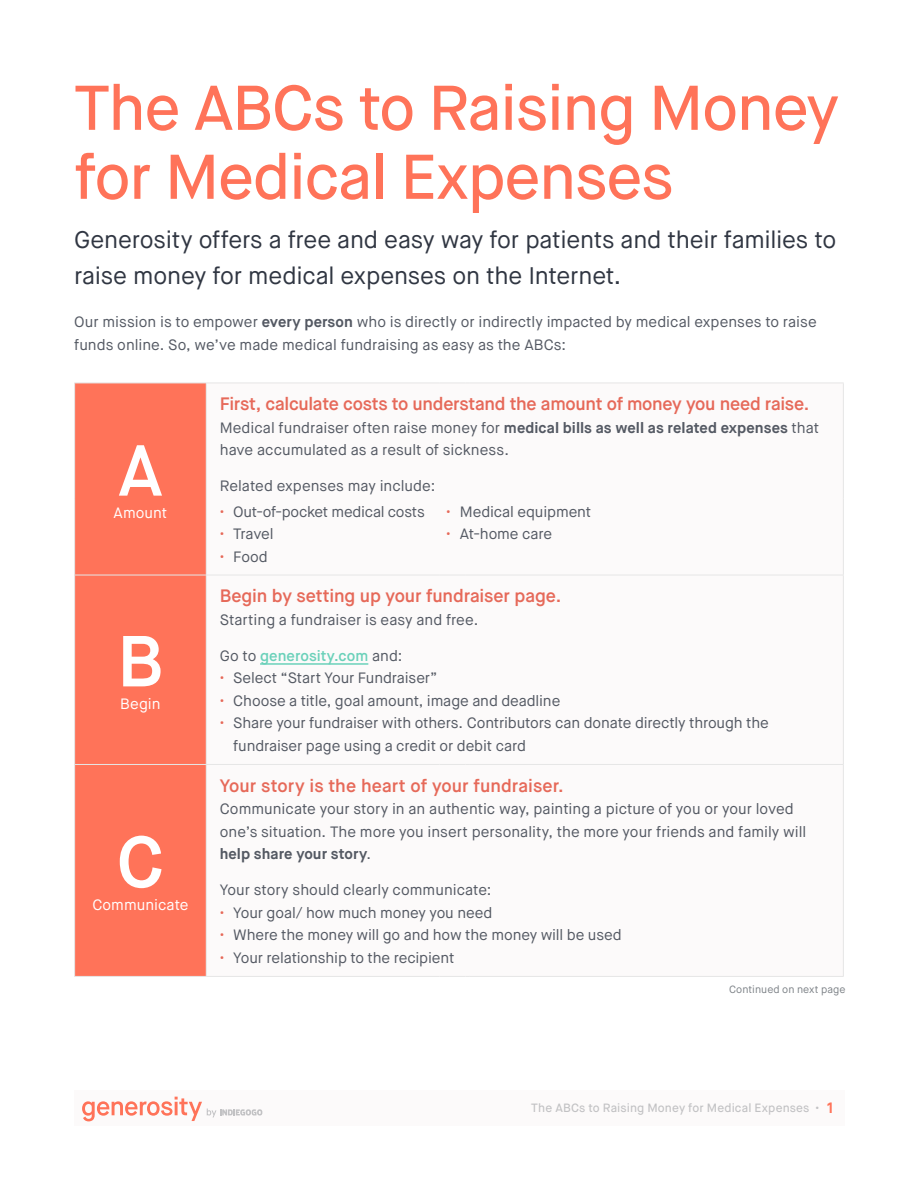
<style>
.page{position:relative;width:918px;height:1188px;background:#fff}
.page>*{position:absolute;margin:0;border:0;box-sizing:border-box;transform-origin:0 0}
.t1{font:600 72px "Maison Neue";color:#fff}
.t2{font:500 63px/69px "Maison Neue";letter-spacing:-.02em;color:#ff7359}
.t3{font:24px/36px "Maison Neue";letter-spacing:-.01em;color:#303642}
.t4{font:600 18px "Maison Neue";letter-spacing:-.01em;color:#e66959}
.t5{font:15px/22.5px "Maison Neue";letter-spacing:-.005em;color:#545963}
.t6{font:15px "Maison Neue";color:#fff}
.t7{font:600 15px "Maison Neue";color:#6bd1ba}
.t8{font:500 12px "Maison Neue";letter-spacing:.015em;color:#c2c2c4}
.t9{font:10.5px "Maison Neue";letter-spacing:.01em;color:#7d8287}
.s1{font-weight:700}
.s2{color:#e66959}
.s3{font-weight:400;color:#545963}
.s4{font-weight:700;font-size:15px;color:#ff7359}
</style>
<div class="page">
<div style="left:74px;top:1090px;width:771px;height:35px;background:#fcfafa"></div>
<svg style="left:82px;top:1097px;width:180px;height:24px"></svg>
<div style="left:75px;top:384px;width:131px;height:592px;background:#ff7359"></div>
<hr style="left:74px;top:383px;width:132px;height:1px;background:#e6e6e6">
<hr style="left:74px;top:383px;width:1px;height:115px;background:#e6e6e6">
<hr style="left:74px;top:498px;width:1px;height:77px;background:#e6e6e6">
<hr style="left:206px;top:383px;width:234px;height:1px;background:#e6e6e6">
<hr style="left:206px;top:383px;width:1px;height:115px;background:#e6e6e6">
<svg style="left:440px;top:383px;width:30px;height:1px"></svg>
<hr style="left:470px;top:383px;width:374px;height:1px;background:#e6e6e6">
<hr style="left:843px;top:383px;width:1px;height:115px;background:#e6e6e6">
<hr style="left:206px;top:498px;width:1px;height:77px;background:#e6e6e6">
<hr style="left:843px;top:498px;width:1px;height:77px;background:#e6e6e6">
<hr style="left:74px;top:575px;width:132px;height:1px;background:#e6e6e6">
<hr style="left:74px;top:575px;width:1px;height:189px;background:#e6e6e6">
<hr style="left:206px;top:575px;width:234px;height:1px;background:#e6e6e6">
<hr style="left:206px;top:575px;width:1px;height:189px;background:#e6e6e6">
<svg style="left:440px;top:575px;width:30px;height:1px"></svg>
<hr style="left:470px;top:575px;width:374px;height:1px;background:#e6e6e6">
<hr style="left:843px;top:575px;width:1px;height:189px;background:#e6e6e6">
<hr style="left:74px;top:764px;width:132px;height:1px;background:#e6e6e6">
<hr style="left:74px;top:765px;width:1px;height:211px;background:#e6e6e6">
<hr style="left:206px;top:764px;width:234px;height:1px;background:#e6e6e6">
<hr style="left:206px;top:765px;width:1px;height:211px;background:#e6e6e6">
<svg style="left:440px;top:764px;width:30px;height:1px"></svg>
<hr style="left:470px;top:764px;width:374px;height:1px;background:#e6e6e6">
<hr style="left:843px;top:765px;width:1px;height:211px;background:#e6e6e6">
<hr style="left:74px;top:976px;width:132px;height:1px;background:#e6e6e6">
<hr style="left:206px;top:976px;width:234px;height:1px;background:#e6e6e6">
<svg style="left:440px;top:976px;width:30px;height:1px"></svg>
<hr style="left:470px;top:976px;width:374px;height:1px;background:#e6e6e6">
<hr style="left:260px;top:663px;width:108px;height:2px;background:#6bd1ba">
<h2 class="t2" style="left:74px;top:74px;width:766px">The ABCs to Raising Money for Medical Expenses</h2>
<h3 class="t3" style="left:74px;top:222px;width:764px">Generosity offers a free and easy way for patients and their families to raise money for medical expenses on the Internet.</h3>
<p class="t5" style="left:74px;top:311px;width:744px">Our mission is to empower <span class="s1">every person</span> who is directly or indirectly impacted by medical expenses to raise funds online. So, we’ve made medical fundraising as easy as the ABCs:</p>
<h1 class="t1" style="left:118px;top:425px;width:46px">A</h1>
<p class="t6" style="left:114px;top:503px;width:55px">Amount</p>
<h1 class="t1" style="left:117px;top:616px;width:48px">B</h1>
<p class="t6" style="left:120px;top:694px;width:42px">Begin</p>
<h1 class="t1" style="left:117px;top:817px;width:49px">C</h1>
<p class="t6" style="left:92px;top:895px;width:98px">Communicate</p>
<p class="t4" style="left:220px;top:393px;width:591px">First, calculate costs to understand the amount of money you need raise.</p>
<p class="t5" style="left:220px;top:417px;width:601px">Medical fundraiser often raise money for <span class="s1">medical bills as well as related expenses</span> that have accumulated as a result of sickness.</p>
<p class="t5" style="left:220px;top:475px;width:217px">Related expenses may include:</p>
<p class="t5" style="left:220px;top:500px;width:207px"><span class="s2">•</span> Out-of-pocket medical costs</p>
<p class="t5" style="left:220px;top:523px;width:55px"><span class="s2">•</span> Travel</p>
<p class="t5" style="left:220px;top:545px;width:50px"><span class="s2">•</span> Food</p>
<p class="t5" style="left:446px;top:500px;width:146px"><span class="s2">•</span> Medical equipment</p>
<p class="t5" style="left:446px;top:523px;width:107px"><span class="s2">•</span> At-home care</p>
<p class="t4" style="left:220px;top:585px;width:343px">Begin by setting up your fundraiser page.</p>
<p class="t5" style="left:220px;top:609px;width:260px">Starting a fundraiser is easy and free.</p>
<p class="t7" style="left:220px;top:646px;width:184px"><span class="s3">Go to</span> generosity.com <span class="s3">and:</span></p>
<p class="t5" style="left:220px;top:667px;width:219px"><span class="s2">•</span> Select “Start Your Fundraiser”</p>
<p class="t5" style="left:220px;top:690px;width:342px"><span class="s2">•</span> Choose a title, goal amount, image and deadline</p>
<p class="t5" style="left:233px;top:712px;width:537px;text-indent:-14px"><span class="s2">•</span> Share your fundraiser with others. Contributors can donate directly through the fundraiser page using a credit or debit card</p>
<p class="t4" style="left:220px;top:774px;width:346px">Your story is the heart of your fundraiser.</p>
<p class="t5" style="left:220px;top:798px;width:588px">Communicate your story in an authentic way, painting a picture of you or your loved one’s situation. The more you insert personality, the more your friends and family will <span class="s1">help share your story</span>.</p>
<p class="t5" style="left:220px;top:879px;width:273px">Your story should clearly communicate:</p>
<p class="t5" style="left:220px;top:902px;width:274px"><span class="s2">•</span> Your goal/ how much money you need</p>
<p class="t5" style="left:220px;top:924px;width:403px"><span class="s2">•</span> Where the money will go and how the money will be used</p>
<p class="t5" style="left:220px;top:947px;width:236px"><span class="s2">•</span> Your relationship to the recipient</p>
<p class="t9" style="left:729px;top:983px;width:118px">Continued on next page</p>
<p class="t8" style="left:531px;top:1100px;width:304px">The ABCs to Raising Money for Medical Expenses • <span class="s4">1</span></p>
</div>
